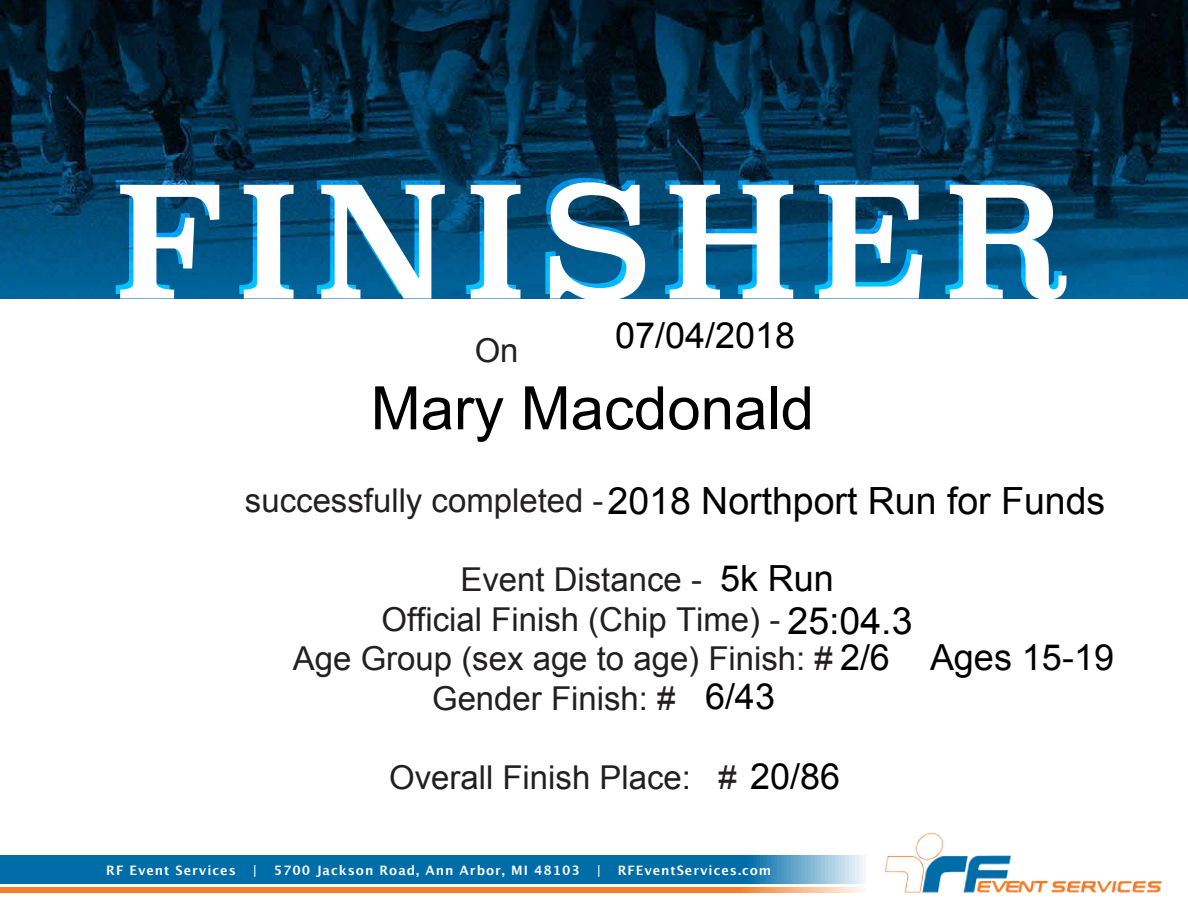
<style>
.page{position:relative;width:1188px;height:918px;background:#fff}
.page>*{position:absolute;margin:0;border:0;box-sizing:border-box;transform-origin:0 0}
.t1{font:153px "Superclarendon";letter-spacing:.1em;color:#fff}
.t2{font:60px "Arial";color:#000}
.t3{font:37.5px "Arial";color:#000}
.t4{font:36px "Arial";color:#000}
.t5{font:32.85px "Arial";color:#221f20}
.t6{font:700 13.05px "Lucida Grande";letter-spacing:.075em;color:#fff}
.s1{font-size:36px;color:#000}
</style>
<div class="page">
<img style="left:0;top:0;width:1188px;height:298px">
<img style="left:884px;top:832px;width:278px;height:61px">
<svg style="left:0;top:856px;width:865px;height:27px;background:#1076ae"></svg>
<svg style="left:0;top:887px;width:865px;height:5px;background:#f48739"></svg>
<h1 class="t1" style="left:110px;top:135px;width:957px">FINISHER</h1>
<p class="t5" style="left:475px;top:328px;width:45px">On</p>
<p class="t4" style="left:615px;top:315px;width:182px">07/04/2018</p>
<h2 class="t2" style="left:371px;top:375px;width:445px">Mary Macdonald</h2>
<p class="t3" style="left:608px;top:480px;width:499px">2018 Northport Run for Funds</p>
<p class="t5" style="left:245px;top:479px;width:360px">successfully completed -</p>
<p class="t4" style="left:720px;top:558px;width:116px">5k Run</p>
<p class="t5" style="left:460px;top:558px;width:243px">Event Distance -</p>
<p class="t5" style="left:382px;top:598px;width:400px">Official Finish (Chip Time) -</p>
<p class="t5" style="left:293px;top:637px;width:599px">Age Group (sex age to age) Finish: # <span class="s1">2/6</span></p>
<p class="t5" style="left:432px;top:677px;width:245px">Gender Finish: #</p>
<p class="t3" style="left:788px;top:600px;width:127px">25:04.3</p>
<p class="t4" style="left:705px;top:677px;width:72px">6/43</p>
<p class="t4" style="left:930px;top:638px;width:186px">Ages 15-19</p>
<p class="t5" style="left:389px;top:756px;width:452px">Overall Finish Place: # <span class="s1">20/86</span></p>
<p class="t6" style="left:106px;top:860px;width:131px">RF Event Services</p>
<p class="t6" style="left:252px;top:860px;width:6px">|</p>
<p class="t6" style="left:274px;top:860px;width:308px">5700 Jackson Road, Ann Arbor, MI 48103</p>
<p class="t6" style="left:596px;top:860px;width:6px">|</p>
<p class="t6" style="left:618px;top:860px;width:155px">RFEventServices.com</p>
</div>
